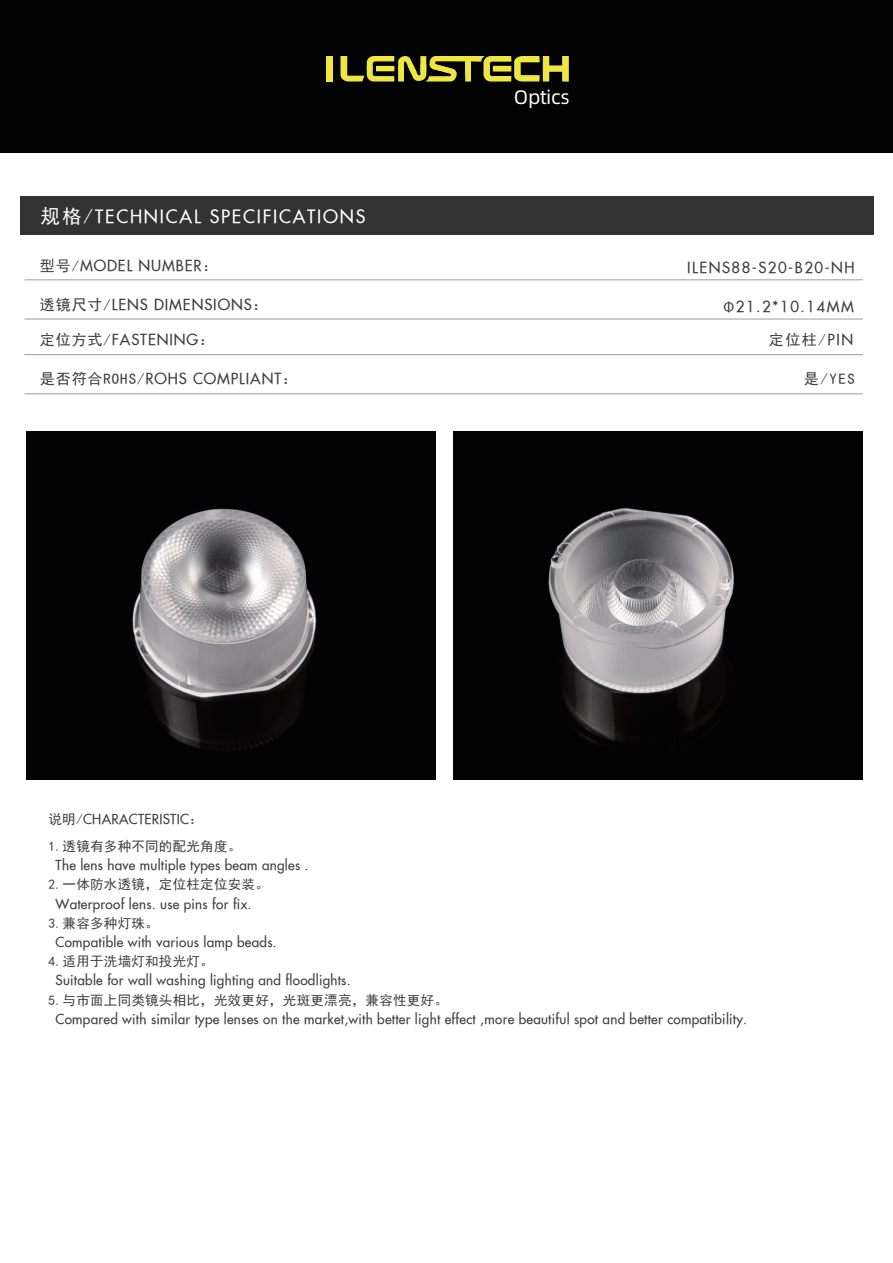
<style>
.page{position:relative;width:893px;height:1263px;background:#fff}
.page>*{position:absolute;margin:0;border:0;box-sizing:border-box;transform-origin:0 0}
.t1{font:19.5px "Alibaba Pu Hui Ti R";letter-spacing:-.02em;color:#fff}
.t2{font:18px "SFU Futura";letter-spacing:.1em;color:#fff}
.t3{font:15px "SFU Futura";letter-spacing:.06em;color:#3e3e3f}
.t4{font:15px "SFU Futura";letter-spacing:.06em;color:#3e3a39}
.t5{font:15px "SFU Futura";letter-spacing:.1em;color:#3e3e3f}
.t6{font:15px "Sim Hei";letter-spacing:.1em;color:#3e3e3f}
.t7{font:13.5px "SFU Futura";letter-spacing:.02em;color:#3e3e3f}
.t8{font:13.5px "Sim Hei";letter-spacing:.02em;color:#3e3e3f}
.s1{font-family:"Sim Hei";font-size:19.5px}
.s2{font-family:"Sim Hei"}
.s3{font-family:"Myriad Pro"}
.s4{font-family:"SFU Futura"}
</style>
<div class="page">
<div style="left:27px;top:431px;width:409px;height:348px;background:#030303"></div>
<div style="left:454px;top:431px;width:409px;height:348px;background:#030303"></div>
<div style="left:20px;top:197px;width:853px;height:38px;background:#333334"></div>
<hr style="left:25px;top:279px;width:838px;height:1px;background:#a8a9ad">
<hr style="left:25px;top:318px;width:838px;height:2px;background:#a8a9ad">
<hr style="left:25px;top:354px;width:838px;height:1px;background:#a8a9ad">
<hr style="left:25px;top:393px;width:838px;height:1px;background:#a8a9ad">
<img style="left:132px;top:508px;width:185px;height:243px">
<img style="left:548px;top:507px;width:187px;height:237px">
<div style="left:0;top:0;width:893px;height:152px;background:#030303"></div>
<div style="left:327px;top:56px;width:6px;height:26px;background:#efe641"></div>
<svg style="left:340px;top:56px;width:229px;height:26px"></svg>
<h2 class="t2" style="left:41px;top:202px;width:326px"><span class="s1">规格/</span>TECHNICAL SPECIFICATIONS</h2>
<p class="t3" style="left:40px;top:254px;width:179px"><span class="s2">型号/</span>MODEL NUMBER<span class="s2">：</span></p>
<p class="t4" style="left:40px;top:292px;width:229px"><span class="s2">透镜尺寸/</span>LENS DIMENSIONS<span class="s2">：</span></p>
<p class="t3" style="left:40px;top:328px;width:176px"><span class="s2">定位方式/</span>FASTENING<span class="s2">：</span></p>
<p class="t3" style="left:40px;top:367px;width:259px"><span class="s2">是否符合ROHS/</span>ROHS COMPLIANT<span class="s2">：</span></p>
<h1 class="t1" style="left:514px;top:83px;width:57px">Optics</h1>
<p class="t5" style="left:687px;top:256px;width:169px">ILENS88-S20-B20-NH</p>
<p class="t3" style="left:724px;top:294px;width:132px"><span class="s3">Φ</span>21.2*10.14MM</p>
<p class="t6" style="left:769px;top:332px;width:86px">定位柱/<span class="s4">PIN</span></p>
<p class="t6" style="left:804px;top:371px;width:52px">是/YES</p>
<p class="t7" style="left:49px;top:809px;width:156px"><span class="s2">说明/</span>CHARACTERISTIC<span class="s2">：</span></p>
<p class="t8" style="left:49px;top:839px;width:194px">1.透镜有多种不同的配光角度。</p>
<p class="t7" style="left:56px;top:854px;width:254px">The lens have multiple types beam angles .</p>
<p class="t8" style="left:49px;top:878px;width:222px">2.一体防水透镜，定位柱定位安装。</p>
<p class="t7" style="left:56px;top:893px;width:197px">Waterproof lens. use pins for fix.</p>
<p class="t8" style="left:49px;top:916px;width:112px">3.兼容多种灯珠。</p>
<p class="t7" style="left:56px;top:931px;width:223px">Compatible with various lamp beads.</p>
<p class="t8" style="left:49px;top:954px;width:167px">4.适用于洗墙灯和投光灯。</p>
<p class="t7" style="left:56px;top:970px;width:297px">Suitable for wall washing lighting and floodlights.</p>
<p class="t8" style="left:49px;top:993px;width:401px">5.与市面上同类镜头相比，光效更好，光斑更漂亮，兼容性更好。</p>
<p class="t7" style="left:56px;top:1008px;width:693px">Compared with similar type lenses on the market,with better light effect ,more beautiful spot and better compatibility.</p>
</div>
